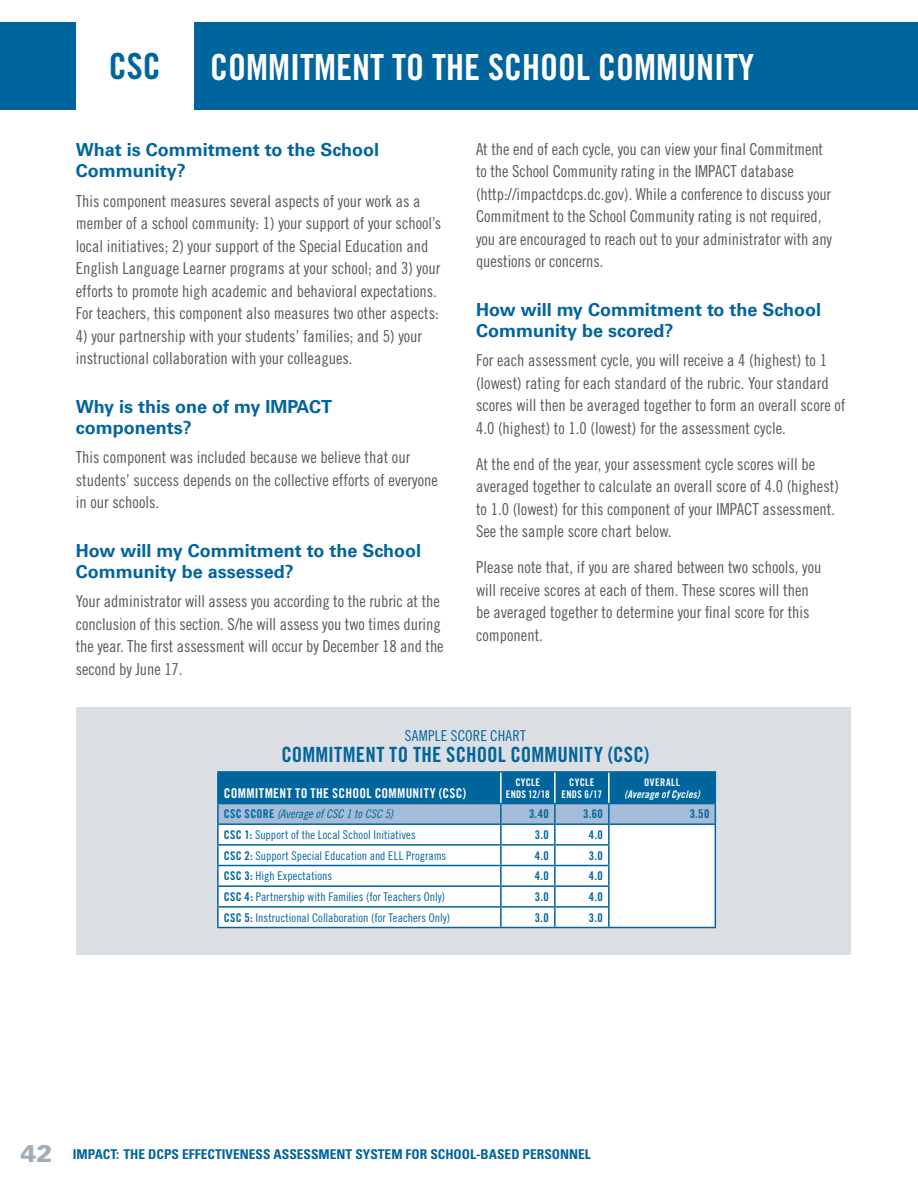
<style>
.page{position:relative;width:918px;height:1188px;background:#fff}
.page>*{position:absolute;margin:0;border:0;box-sizing:border-box;transform-origin:0 0}
.t1{font:36px "Trade Gothic LT Std Bd Cn 20";color:#fff}
.t2{font:36px "Trade Gothic LT Std Bd Cn 20";color:#00649d}
.t3{font:21px "Trade Gothic LT Std Bd Cn 20";letter-spacing:.005em;color:#00649d}
.t4{font:700 18px/21.3px "Univers LT Std";color:#00649d}
.t5{font:16.5px/22.5px "Trade Gothic LT Std Cn 18";color:#58595b}
.t6{font:15px "Trade Gothic LT Std Cn 18";letter-spacing:.01em;color:#00649d}
.t7{font:700 condensed 13.5px "Univers LT Std";color:#00649d}
.t8{font:13.5px "Trade Gothic LT Std Bd Cn 20";letter-spacing:.02em;color:#fff}
.t9{font:12px "Trade Gothic LT Std Cn 18";letter-spacing:.005em;color:#00649d}
.t10{font:12px "Trade Gothic LT Std Bd Cn 20";color:#00649d}
.t11{font:12px "Trade Gothic LT Std Cn 18 Obl";color:#00649d}
.t12{font:10.5px/12px "Trade Gothic LT Std Bd Cn 20";letter-spacing:.025em;color:#fff;text-align:center}
.t13{font:10.5px "Trade Gothic LT Std Bd Cn 20 Obl";letter-spacing:.01em;color:#fff}
.t14{font:10.5px "Trade Gothic LT Std Bd Cn 20";letter-spacing:.05em;color:#fff}
.s1{font-family:"Trade Gothic LT Std Bd Cn 20"}
.s2{font-weight:900;font-stretch:normal;font-size:24px;color:#a0adb7}
</style>
<div class="page">
<div style="left:0;top:23px;width:918px;height:87px;background:#00649d"></div>
<div style="left:76px;top:707px;width:774px;height:248px;background:#dbdfe3"></div>
<hr style="left:217px;top:771px;width:284px;height:2px;background:#00649d">
<hr style="left:501px;top:771px;width:54px;height:2px;background:#00649d">
<hr style="left:555px;top:771px;width:54px;height:2px;background:#00649d">
<hr style="left:608px;top:927px;width:108px;height:1px;background:#00649d">
<hr style="left:217px;top:927px;width:284px;height:1px;background:#00649d">
<hr style="left:501px;top:927px;width:54px;height:1px;background:#00649d">
<hr style="left:555px;top:927px;width:53px;height:1px;background:#00649d">
<hr style="left:609px;top:771px;width:107px;height:2px;background:#00649d">
<svg style="left:217px;top:772px;width:499px;height:155px;background:#b1cee0"></svg>
<div style="left:76px;top:23px;width:118px;height:87px;background:#fff"></div>
<h1 class="t2" style="left:109px;top:45px;width:53px">CSC</h1>
<h1 class="t1" style="left:210px;top:46px;width:545px">COMMITMENT TO THE SCHOOL COMMUNITY</h1>
<p class="t4" style="left:76px;top:139px;width:305px">What is Commitment to the School<br>Community?</p>
<p class="t5" style="left:76px;top:189px;width:367px">This component measures several aspects of your work as a member of a school community: 1) your support of your school’s local initiatives; 2) your support of the Special Education and English Language Learner programs at your school; and 3) your efforts to promote high academic and behavioral expectations.<br>For teachers, this component also measures two other aspects:</p>
<p class="t5" style="left:76px;top:324px;width:348px">4) your partnership with your students’ families; and 5) your instructional collaboration with your colleagues.</p>
<p class="t4" style="left:76px;top:396px;width:258px">Why is this one of my IMPACT components?</p>
<p class="t5" style="left:76px;top:446px;width:364px">This component was included because we believe that our students’ success depends on the collective efforts of everyone in our schools.</p>
<p class="t4" style="left:76px;top:540px;width:347px">How will my Commitment to the School<br>Community be assessed?</p>
<p class="t5" style="left:76px;top:590px;width:369px">Your administrator will assess you according to the rubric at the conclusion of this section. S/he will assess you two times during the year. The first assessment will occur by December 18 and the second by June 17.</p>
<p class="t5" style="left:476px;top:138px;width:358px">At the end of each cycle, you can view your final Commitment to the School Community rating in the IMPACT database (http://impactdcps.dc.gov). While a conference to discuss your Commitment to the School Community rating is not required, you are encouraged to reach out to your administrator with any questions or concerns.</p>
<p class="t4" style="left:476px;top:299px;width:347px">How will my Commitment to the School<br>Community be scored?</p>
<p class="t5" style="left:476px;top:349px;width:371px">For each assessment cycle, you will receive a 4 (highest) to 1 (lowest) rating for each standard of the rubric. Your standard scores will then be averaged together to form an overall score of 4.0 (highest) to 1.0 (lowest) for the assessment cycle.</p>
<p class="t5" style="left:476px;top:453px;width:364px">At the end of the year, your assessment cycle scores will be averaged together to calculate an overall score of 4.0 (highest) to 1.0 (lowest) for this component of your IMPACT assessment.<br>See the sample score chart below.</p>
<p class="t5" style="left:476px;top:556px;width:347px">Please note that, if you are shared between two schools, you will receive scores at each of them. These scores will then be averaged together to determine your final score for this component.</p>
<p class="t6" style="left:405px;top:727px;width:123px">SAMPLE SCORE CHART</p>
<p class="t3" style="left:281px;top:742px;width:369px">COMMITMENT TO THE SCHOOL COMMUNITY (CSC)</p>
<p class="t8" style="left:224px;top:785px;width:244px">COMMITMENT TO THE SCHOOL COMMUNITY (CSC)</p>
<p class="t12" style="left:506px;top:776px;width:45px">CYCLE<br>ENDS 12/18</p>
<p class="t12" style="left:561px;top:776px;width:42px">CYCLE<br>ENDS 6/17</p>
<p class="t14" style="left:644px;top:775px;width:37px">OVERALL</p>
<p class="t13" style="left:625px;top:787px;width:77px">(Average of Cycles)</p>
<p class="t11" style="left:224px;top:807px;width:171px"><span class="s1">CSC SCORE</span> (Average of CSC 1 to CSC 5)</p>
<p class="t10" style="left:529px;top:807px;width:21px">3.40</p>
<p class="t10" style="left:583px;top:807px;width:21px">3.60</p>
<p class="t10" style="left:690px;top:807px;width:21px">3.50</p>
<p class="t9" style="left:224px;top:827px;width:193px"><span class="s1">CSC 1:</span> Support of the Local School Initiatives</p>
<p class="t10" style="left:535px;top:827px;width:15px">3.0</p>
<p class="t10" style="left:589px;top:827px;width:15px">4.0</p>
<p class="t9" style="left:224px;top:848px;width:224px"><span class="s1">CSC 2:</span> Support Special Education and ELL Programs</p>
<p class="t10" style="left:535px;top:848px;width:15px">4.0</p>
<p class="t10" style="left:589px;top:848px;width:15px">3.0</p>
<p class="t9" style="left:224px;top:869px;width:110px"><span class="s1">CSC 3:</span> High Expectations</p>
<p class="t10" style="left:535px;top:869px;width:15px">4.0</p>
<p class="t10" style="left:589px;top:869px;width:15px">4.0</p>
<p class="t9" style="left:224px;top:889px;width:223px"><span class="s1">CSC 4:</span> Partnership with Families (for Teachers Only)</p>
<p class="t10" style="left:535px;top:889px;width:15px">3.0</p>
<p class="t10" style="left:589px;top:889px;width:15px">4.0</p>
<p class="t9" style="left:224px;top:910px;width:228px"><span class="s1">CSC 5:</span> Instructional Collaboration (for Teachers Only)</p>
<p class="t10" style="left:535px;top:910px;width:15px">3.0</p>
<p class="t10" style="left:589px;top:910px;width:15px">3.0</p>
<p class="t7" style="left:20px;top:1145px;width:572px"><span class="s2">42</span> IMPACT: THE DCPS EFFECTIVENESS ASSESSMENT SYSTEM FOR SCHOOL-BASED PERSONNEL</p>
</div>
